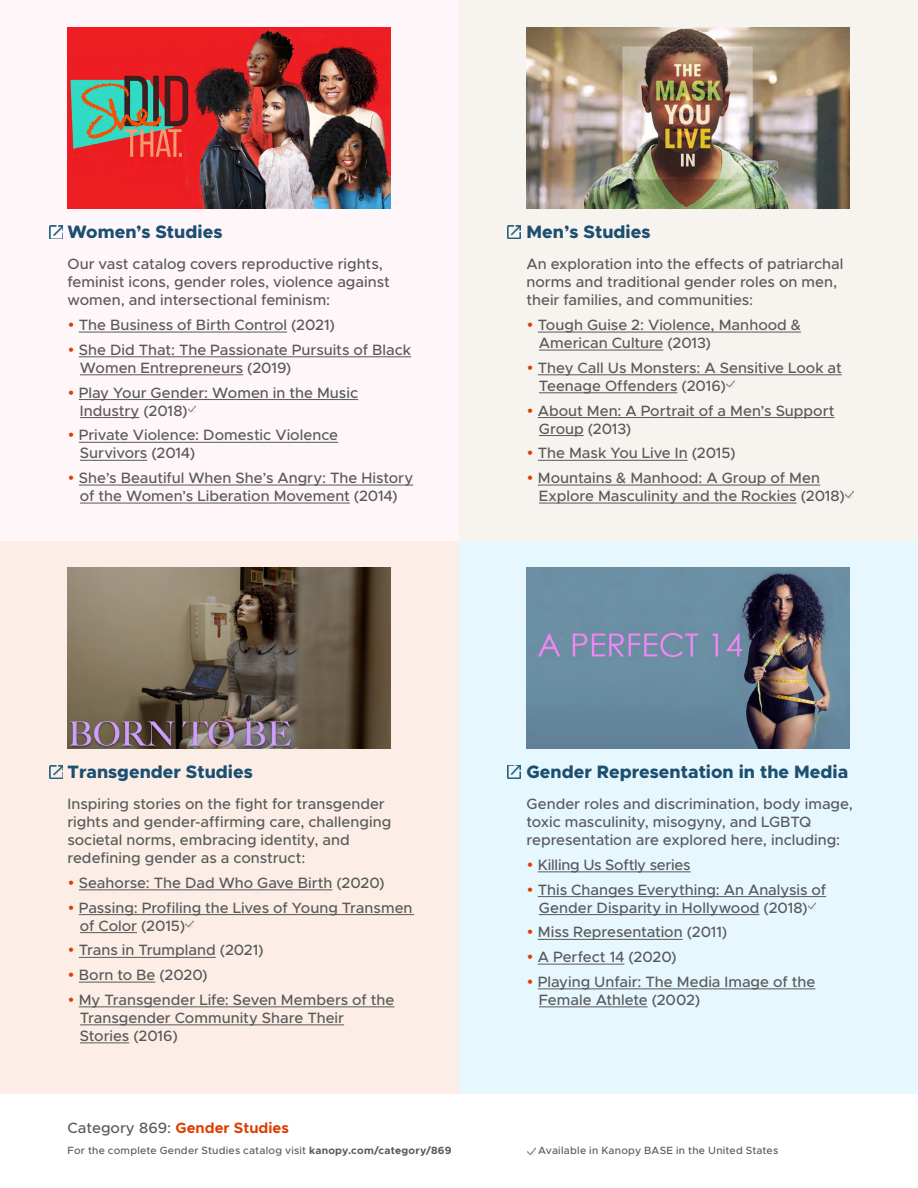
<style>
.page{position:relative;width:918px;height:1188px;background:#fff}
.page>*{position:absolute;margin:0;border:0;box-sizing:border-box;transform-origin:0 0}
.t1{font:800 18px "Metropolis";color:#1c4f70}
.t2{font:500 15px/18px "Metropolis";color:#58595b}
.t3{font:700 15px "Metropolis";color:#de3f00}
.t4{font:500 10.5px "Metropolis";letter-spacing:.025em;color:#58595b}
.s1{font-family:"Gotham";color:#de3f00}
.s2{font-weight:500;color:#58595b}
.s3{font-weight:700}
</style>
<div class="page">
<div style="left:459px;top:540px;width:459px;height:554px;background:#e6f7fd"></div>
<div style="left:0;top:540px;width:459px;height:554px;background:#fceee6"></div>
<div style="left:459px;top:0;width:459px;height:540px;background:#f7f4ef"></div>
<div style="left:0;top:0;width:459px;height:540px;background:#fef6f9"></div>
<hr style="left:79px;top:332px;width:208px;height:1px;background:#58595b">
<hr style="left:79px;top:357px;width:332px;height:1px;background:#58595b">
<hr style="left:80px;top:375px;width:163px;height:1px;background:#58595b">
<hr style="left:79px;top:399px;width:279px;height:1px;background:#58595b">
<hr style="left:80px;top:417px;width:59px;height:1px;background:#58595b">
<hr style="left:79px;top:442px;width:259px;height:1px;background:#58595b">
<hr style="left:80px;top:460px;width:67px;height:1px;background:#58595b">
<hr style="left:79px;top:485px;width:334px;height:1px;background:#58595b">
<hr style="left:80px;top:503px;width:270px;height:1px;background:#58595b">
<svg style="left:188px;top:405px;width:8px;height:8px"></svg>
<hr style="left:538px;top:872px;width:153px;height:1px;background:#58595b">
<hr style="left:538px;top:896px;width:288px;height:1px;background:#58595b">
<hr style="left:539px;top:914px;width:220px;height:1px;background:#58595b">
<hr style="left:538px;top:939px;width:145px;height:1px;background:#58595b">
<hr style="left:538px;top:964px;width:86px;height:1px;background:#58595b">
<hr style="left:538px;top:989px;width:277px;height:1px;background:#58595b">
<hr style="left:539px;top:1007px;width:109px;height:1px;background:#58595b">
<svg style="left:808px;top:902px;width:8px;height:8px"></svg>
<hr style="left:538px;top:332px;width:263px;height:1px;background:#58595b">
<hr style="left:539px;top:350px;width:124px;height:1px;background:#58595b">
<hr style="left:538px;top:375px;width:304px;height:1px;background:#58595b">
<hr style="left:539px;top:393px;width:138px;height:1px;background:#58595b">
<hr style="left:538px;top:417px;width:297px;height:1px;background:#58595b">
<hr style="left:539px;top:435px;width:45px;height:1px;background:#58595b">
<hr style="left:538px;top:460px;width:150px;height:1px;background:#58595b">
<hr style="left:538px;top:485px;width:282px;height:1px;background:#58595b">
<hr style="left:539px;top:503px;width:258px;height:1px;background:#58595b">
<svg style="left:727px;top:380px;width:7px;height:8px"></svg>
<svg style="left:846px;top:491px;width:7px;height:7px"></svg>
<img style="left:68px;top:27px;width:323px;height:182px">
<img style="left:526px;top:567px;width:324px;height:182px">
<hr style="left:79px;top:890px;width:253px;height:1px;background:#58595b">
<hr style="left:79px;top:914px;width:335px;height:1px;background:#58595b">
<hr style="left:80px;top:932px;width:57px;height:1px;background:#58595b">
<hr style="left:79px;top:957px;width:137px;height:1px;background:#58595b">
<hr style="left:79px;top:982px;width:76px;height:1px;background:#58595b">
<hr style="left:79px;top:1007px;width:315px;height:1px;background:#58595b">
<hr style="left:80px;top:1025px;width:264px;height:1px;background:#58595b">
<hr style="left:80px;top:1043px;width:49px;height:1px;background:#58595b">
<svg style="left:186px;top:920px;width:7px;height:8px"></svg>
<img style="left:68px;top:567px;width:323px;height:182px">
<img style="left:526px;top:27px;width:324px;height:182px">
<img style="left:50px;top:225px;width:13px;height:14px">
<img style="left:507px;top:225px;width:13px;height:14px">
<svg style="left:50px;top:765px;width:13px;height:13px"></svg>
<svg style="left:507px;top:765px;width:13px;height:13px"></svg>
<svg style="left:528px;top:1148px;width:7px;height:7px"></svg>
<p class="t1" style="left:68px;top:220px;width:156px">Women’s Studies</p>
<p class="t2" style="left:68px;top:255px;width:324px">Our vast catalog covers reproductive rights, feminist icons, gender roles, violence against women, and intersectional feminism:</p>
<p class="t2" style="left:68px;top:316px;width:269px"><span class="s1">•</span> The Business of Birth Control (2021)</p>
<p class="t2" style="left:80px;top:341px;width:333px;text-indent:-12px"><span class="s1">•</span> She Did That: The Passionate Pursuits of Black<br>Women Entrepreneurs (2019)</p>
<p class="t2" style="left:80px;top:383px;width:280px;text-indent:-12px"><span class="s1">•</span> Play Your Gender: Women in the Music<br>Industry (2018)</p>
<p class="t2" style="left:80px;top:426px;width:260px;text-indent:-12px"><span class="s1">•</span> Private Violence: Domestic Violence<br>Survivors (2014)</p>
<p class="t2" style="left:68px;top:469px;width:347px;text-align:center"><span class="s1">•</span> She’s Beautiful When She’s Angry: The History of the Women’s Liberation Movement (2014)</p>
<p class="t1" style="left:68px;top:760px;width:187px">Transgender Studies</p>
<p class="t2" style="left:68px;top:795px;width:325px">Inspiring stories on the fight for transgender rights and gender-affirming care, challenging societal norms, embracing identity, and redefining gender as a construct:</p>
<p class="t2" style="left:68px;top:874px;width:319px"><span class="s1">•</span> Seahorse: The Dad Who Gave Birth (2020)</p>
<p class="t2" style="left:80px;top:898px;width:334px;text-indent:-12px"><span class="s1">•</span> Passing: Profiling the Lives of Young Transmen of Color (2015)</p>
<p class="t2" style="left:68px;top:941px;width:198px"><span class="s1">•</span> Trans in Trumpland (2021)</p>
<p class="t2" style="left:68px;top:966px;width:142px"><span class="s1">•</span> Born to Be (2020)</p>
<p class="t2" style="left:80px;top:991px;width:316px;text-indent:-12px"><span class="s1">•</span> My Transgender Life: Seven Members of the<br>Transgender Community Share Their<br>Stories (2016)</p>
<p class="t1" style="left:526px;top:220px;width:125px">Men’s Studies</p>
<p class="t2" style="left:526px;top:255px;width:319px">An exploration into the effects of patriarchal norms and traditional gender roles on men, their families, and communities:</p>
<p class="t2" style="left:539px;top:316px;width:264px;text-indent:-12px"><span class="s1">•</span> Tough Guise 2: Violence, Manhood &amp;<br>American Culture (2013)</p>
<p class="t2" style="left:539px;top:359px;width:304px;text-indent:-12px"><span class="s1">•</span> They Call Us Monsters: A Sensitive Look at<br>Teenage Offenders (2016)</p>
<p class="t2" style="left:539px;top:401px;width:297px;text-indent:-12px"><span class="s1">•</span> About Men: A Portrait of a Men’s Support<br>Group (2013)</p>
<p class="t2" style="left:527px;top:444px;width:211px"><span class="s1">•</span> The Mask You Live In (2015)</p>
<p class="t2" style="left:539px;top:469px;width:307px;text-indent:-12px"><span class="s1">•</span> Mountains &amp; Manhood: A Group of Men<br>Explore Masculinity and the Rockies (2018)</p>
<p class="t1" style="left:526px;top:760px;width:323px">Gender Representation in the Media</p>
<p class="t2" style="left:526px;top:795px;width:328px">Gender roles and discrimination, body image, toxic masculinity, misogyny, and LGBTQ representation are explored here, including:</p>
<p class="t2" style="left:526px;top:856px;width:166px"><span class="s1">•</span> Killing Us Softly series</p>
<p class="t2" style="left:526px;top:880px;width:301px;text-align:center"><span class="s1">•</span> This Changes Everything: An Analysis of<br>Gender Disparity in Hollywood (2018)</p>
<p class="t2" style="left:526px;top:923px;width:202px"><span class="s1">•</span> Miss Representation (2011)</p>
<p class="t2" style="left:526px;top:948px;width:152px"><span class="s1">•</span> A Perfect 14 (2020)</p>
<p class="t2" style="left:539px;top:973px;width:278px;text-indent:-12px"><span class="s1">•</span> Playing Unfair: The Media Image of the<br>Female Athlete (2002)</p>
<p class="t3" style="left:68px;top:1119px;width:223px"><span class="s2">Category 869:</span> Gender Studies</p>
<p class="t4" style="left:68px;top:1144px;width:386px">For the complete Gender Studies catalog visit <span class="s3">kanopy.com/category/869</span></p>
<p class="t4" style="left:538px;top:1143px;width:242px">Available in Kanopy BASE in the United States</p>
</div>
